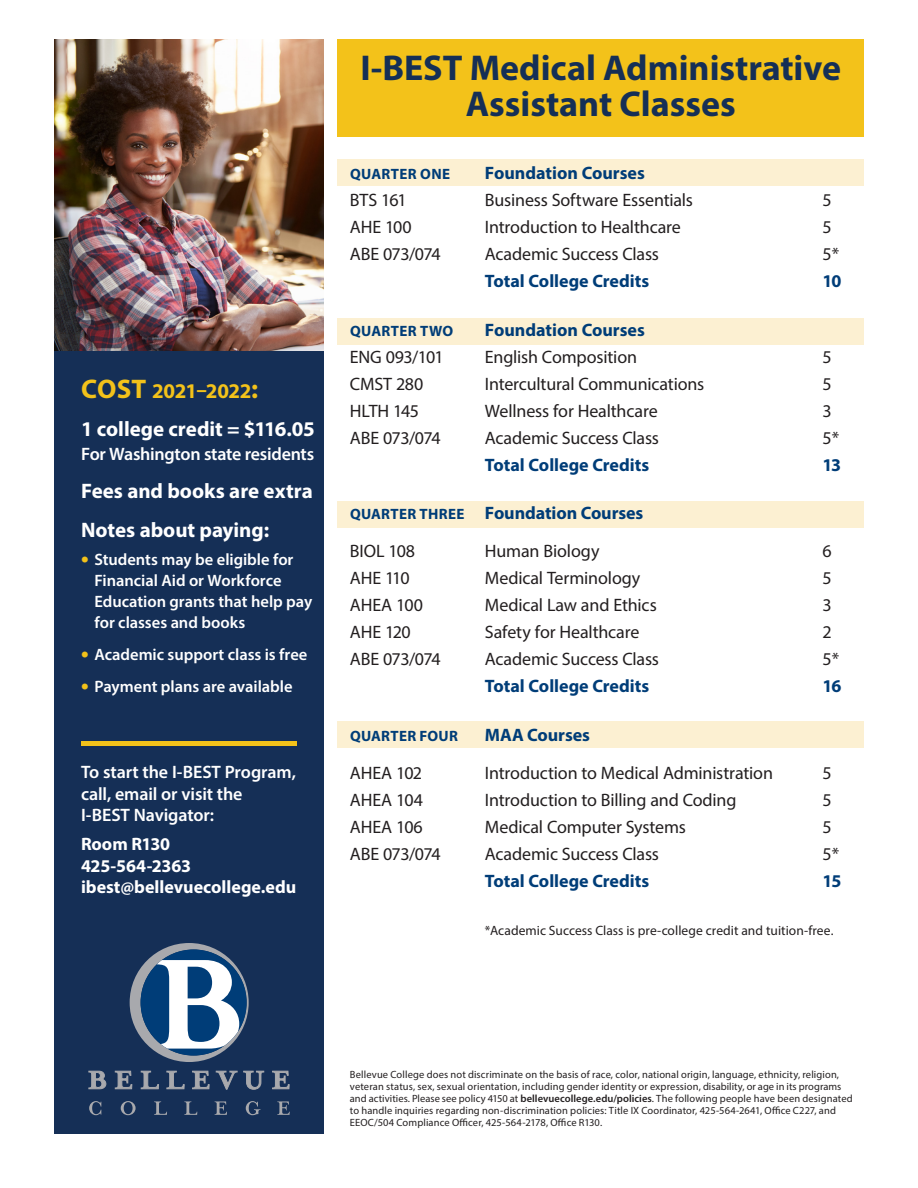
<style>
.page{position:relative;width:918px;height:1188px;background:#fff}
.page>*{position:absolute;margin:0;border:0;box-sizing:border-box;transform-origin:0 0}
.Sidebar_Subhead{font:700 36px/36px "Myriad Pro";color:#152f56;text-align:center}
.t1{font:700 21px/38.4px "Myriad Pro";color:#fff}
.t2{font:700 21px "Myriad Pro";letter-spacing:-.02em;color:#f3c21a}
.t3{font:18px "Myriad Pro";letter-spacing:-.01em;color:#231f20}
.t4{font:700 18px "Myriad Pro";color:#003d78}
.t5{font:600 18px/21.6px "Myriad Pro";letter-spacing:-.01em;color:#fff}
.t6{font:700 18px "Myriad Pro";color:#fff}
.t7{font:18px "Myriad Pro";letter-spacing:-.03em;color:#231f20}
.t8{font:600 16.5px/21px "Myriad Pro";color:#fff}
.t9{font:700 15px "Myriad Pro";letter-spacing:.02em;color:#003d78}
.t10{font:13.5px "Myriad Pro";color:#231f20}
.t11{font:10.5px/12px "Myriad Pro";letter-spacing:.01em;color:#231f20}
.s1{font-size:27px}
.s2{font-weight:900;font-size:21px;color:#f3c21a}
.s3{font-size:15px}
.s4{font-weight:600}
</style>
<div class="page">
<div style="left:338px;top:722px;width:526px;height:26px;background:#fcf0d2"></div>
<div style="left:338px;top:501px;width:526px;height:27px;background:#fcf0d2"></div>
<div style="left:338px;top:318px;width:526px;height:27px;background:#fcf0d2"></div>
<div style="left:338px;top:159px;width:526px;height:27px;background:#fcf0d2"></div>
<div style="left:338px;top:39px;width:526px;height:97px;background:#f3c21a"></div>
<div style="left:54px;top:39px;width:270px;height:1095px;background:#152f56"></div>
<svg style="left:89px;top:1101px;width:201px;height:14px"></svg>
<svg style="left:88px;top:1070px;width:202px;height:20px"></svg>
<svg style="left:130px;top:943px;width:119px;height:119px"></svg>
<img style="left:54px;top:39px;width:270px;height:312px">
<hr style="left:81px;top:742px;width:216px;height:4px;background:#f3c21a">
<p class="t2" style="left:81px;top:377px;width:178px"><span class="s1">COST</span> 2021–2022<span class="s1">:</span></p>
<p class="t1" style="left:81px;top:409px;width:235px">1 college credit = $116.05</p>
<p class="t5" style="left:81px;top:443px;width:235px">For Washington state residents</p>
<p class="t1" style="left:81px;top:471px;width:233px">Fees and books are extra<br>Notes about paying:</p>
<p class="t8" style="left:94px;top:548px;width:219px;text-indent:-13px"><span class="s2">•</span> Students may be eligible for<br>Financial Aid or Workforce<br>Education grants that help pay for classes and books</p>
<p class="t8" style="left:81px;top:643px;width:228px"><span class="s2">•</span> Academic support class is free</p>
<p class="t8" style="left:81px;top:675px;width:213px"><span class="s2">•</span> Payment plans are available</p>
<p class="t5" style="left:81px;top:761px;width:217px">To start the I-BEST Program, call, email or visit the<br>I-BEST Navigator:</p>
<p class="t6" style="left:81px;top:832px;width:91px">Room R130</p>
<p class="t6" style="left:81px;top:854px;width:112px">425-564-2363</p>
<p class="t6" style="left:81px;top:875px;width:217px">ibest@bellevuecollege.edu</p>
<p class="Sidebar_Subhead" style="left:360px;top:48px;width:482px">I-BEST Medical Administrative<br>Assistant Classes</p>
<p class="t9" style="left:350px;top:164px;width:102px">QUARTER ONE</p>
<p class="t4" style="left:485px;top:161px;width:162px">Foundation Courses</p>
<p class="t3" style="left:350px;top:189px;width:58px">BTS 161</p>
<p class="t3" style="left:485px;top:189px;width:210px">Business Software Essentials</p>
<p class="t3" style="left:822px;top:189px;width:11px">5</p>
<p class="t3" style="left:350px;top:216px;width:63px">AHE 100</p>
<p class="t3" style="left:485px;top:216px;width:197px">Introduction to Healthcare</p>
<p class="t3" style="left:822px;top:216px;width:11px">5</p>
<p class="t7" style="left:350px;top:243px;width:92px">ABE 073/074</p>
<p class="t3" style="left:485px;top:243px;width:176px">Academic Success Class</p>
<p class="t3" style="left:822px;top:243px;width:18px">5*</p>
<p class="t4" style="left:485px;top:269px;width:166px">Total College Credits</p>
<p class="t4" style="left:822px;top:269px;width:21px">10</p>
<p class="t9" style="left:350px;top:321px;width:105px">QUARTER TWO</p>
<p class="t4" style="left:485px;top:318px;width:162px">Foundation Courses</p>
<p class="t3" style="left:350px;top:346px;width:95px">ENG 093/101</p>
<p class="t3" style="left:485px;top:346px;width:154px">English Composition</p>
<p class="t3" style="left:822px;top:346px;width:11px">5</p>
<p class="t3" style="left:350px;top:373px;width:75px">CMST 280</p>
<p class="t3" style="left:485px;top:373px;width:221px">Intercultural Communications</p>
<p class="t3" style="left:822px;top:373px;width:11px">5</p>
<p class="t3" style="left:350px;top:400px;width:71px">HLTH 145</p>
<p class="t3" style="left:485px;top:400px;width:174px">Wellness for Healthcare</p>
<p class="t3" style="left:822px;top:400px;width:11px">3</p>
<p class="t7" style="left:350px;top:427px;width:92px">ABE 073/074</p>
<p class="t3" style="left:485px;top:427px;width:176px">Academic Success Class</p>
<p class="t3" style="left:822px;top:427px;width:18px">5*</p>
<p class="t4" style="left:485px;top:453px;width:166px">Total College Credits</p>
<p class="t4" style="left:822px;top:453px;width:20px">13</p>
<p class="t4" style="left:350px;top:501px;width:295px"><span class="s3">QUARTER THREE</span> Foundation Courses</p>
<p class="t3" style="left:350px;top:540px;width:67px">BIOL 108</p>
<p class="t3" style="left:485px;top:540px;width:116px">Human Biology</p>
<p class="t3" style="left:822px;top:540px;width:11px">6</p>
<p class="t3" style="left:350px;top:567px;width:61px">AHE 110</p>
<p class="t3" style="left:485px;top:567px;width:157px">Medical Terminology</p>
<p class="t3" style="left:822px;top:567px;width:11px">5</p>
<p class="t3" style="left:350px;top:594px;width:75px">AHEA 100</p>
<p class="t3" style="left:485px;top:594px;width:173px">Medical Law and Ethics</p>
<p class="t3" style="left:822px;top:594px;width:11px">3</p>
<p class="t3" style="left:350px;top:621px;width:62px">AHE 120</p>
<p class="t3" style="left:485px;top:621px;width:156px">Safety for Healthcare</p>
<p class="t3" style="left:822px;top:621px;width:11px">2</p>
<p class="t7" style="left:350px;top:648px;width:92px">ABE 073/074</p>
<p class="t3" style="left:485px;top:648px;width:176px">Academic Success Class</p>
<p class="t3" style="left:822px;top:648px;width:18px">5*</p>
<p class="t4" style="left:485px;top:674px;width:166px">Total College Credits</p>
<p class="t4" style="left:822px;top:674px;width:21px">16</p>
<p class="t9" style="left:350px;top:726px;width:110px">QUARTER FOUR</p>
<p class="t4" style="left:485px;top:723px;width:107px">MAA Courses</p>
<p class="t3" style="left:350px;top:761px;width:74px">AHEA 102</p>
<p class="t3" style="left:485px;top:761px;width:290px">Introduction to Medical Administration</p>
<p class="t3" style="left:822px;top:761px;width:11px">5</p>
<p class="t3" style="left:350px;top:788px;width:75px">AHEA 104</p>
<p class="t3" style="left:485px;top:788px;width:253px">Introduction to Billing and Coding</p>
<p class="t3" style="left:822px;top:788px;width:11px">5</p>
<p class="t3" style="left:350px;top:815px;width:74px">AHEA 106</p>
<p class="t3" style="left:485px;top:815px;width:203px">Medical Computer Systems</p>
<p class="t3" style="left:822px;top:815px;width:11px">5</p>
<p class="t7" style="left:350px;top:842px;width:92px">ABE 073/074</p>
<p class="t3" style="left:485px;top:842px;width:176px">Academic Success Class</p>
<p class="t3" style="left:822px;top:842px;width:18px">5*</p>
<p class="t4" style="left:485px;top:869px;width:166px">Total College Credits</p>
<p class="t4" style="left:822px;top:869px;width:20px">15</p>
<p class="t10" style="left:485px;top:922px;width:350px">*Academic Success Class is pre-college credit and tuition-free.</p>
<p class="t11" style="left:350px;top:1069px;width:504px">Bellevue College does not discriminate on the basis of race, color, national origin, language, ethnicity, religion, veteran status, sex, sexual orientation, including gender identity or expression, disability, or age in its programs and activities. Please see policy 4150 at <span class="s4">bellevuecollege.edu/policies</span>. The following people have been designated to handle inquiries regarding non-discrimination policies: Title IX Coordinator, 425-564-2641, Office C227, and EEOC/504 Compliance Officer, 425-564-2178, Office R130.</p>
</div>
